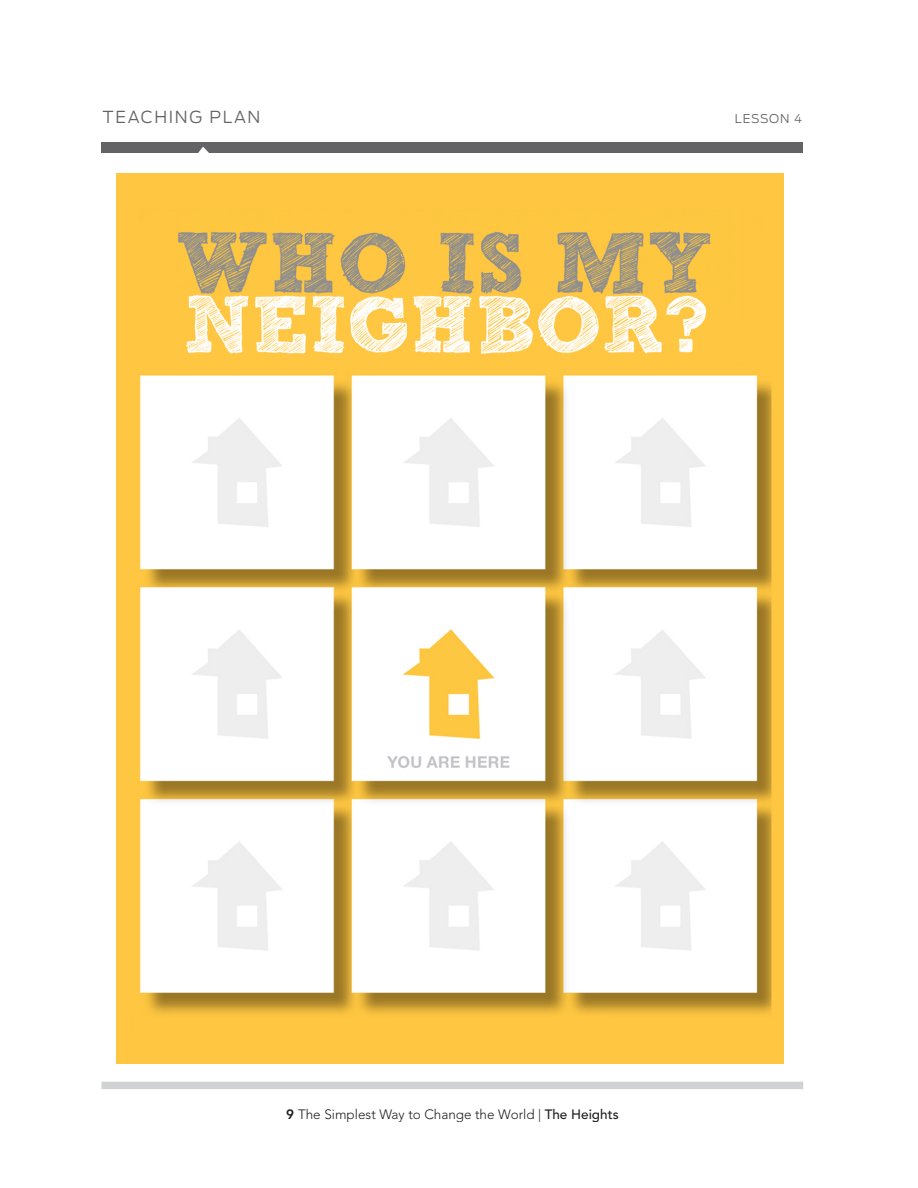
<style>
.page{position:relative;width:918px;height:1188px;background:#fff}
.page>*{position:absolute;margin:0;border:0;box-sizing:border-box;transform-origin:0 0}
.HEADING_TEXT_DATE_TE{font:300 16.5px "Antenna";letter-spacing:.1em;color:#636366}
.t1{font:300 13.5px "Avenir LT Std";color:#231f20}
.HEADING_TEXT_DATE_TE-2{font:300 12px "Antenna";letter-spacing:.06em;color:#636366}
.s1{font-weight:800}
.s2{font-weight:500}
</style>
<div class="page">
<div style="left:101px;top:142px;width:702px;height:11px;background:#636366"></div>
<svg style="left:137px;top:147px;width:166px;height:27px"></svg>
<div style="left:102px;top:1082px;width:701px;height:7px;background:#d1d2d4"></div>
<img style="left:117px;top:174px;width:667px;height:890px">
<p class="HEADING_TEXT_DATE_TE" style="left:103px;top:108px;width:159px">TEACHING PLAN</p>
<p class="HEADING_TEXT_DATE_TE-2" style="left:735px;top:112px;width:69px">LESSON 4</p>
<p class="t1" style="left:286px;top:1106px;width:334px"><span class="s1">9</span> The Simplest Way to Change the World | <span class="s2">The Heights</span></p>
</div>
